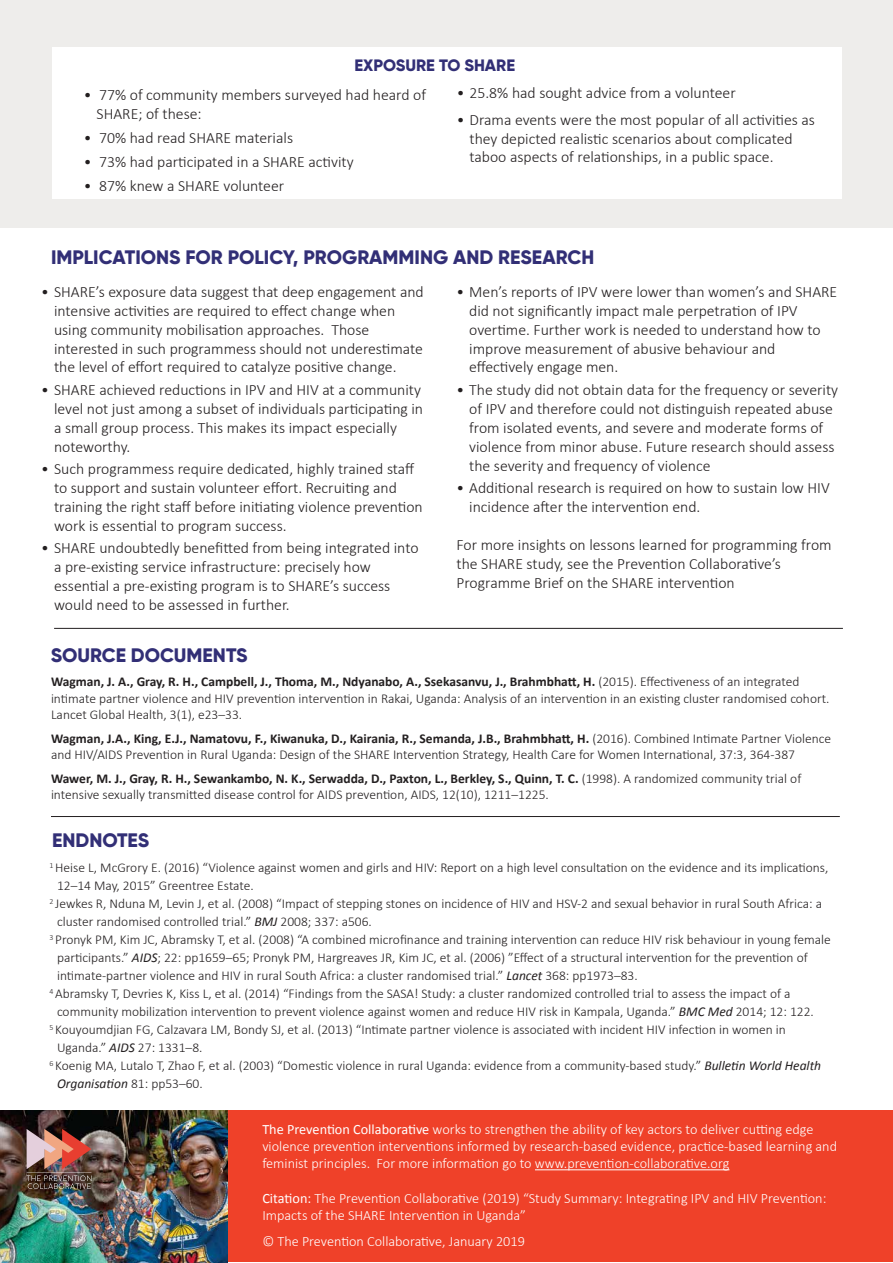
<style>
.page{position:relative;width:893px;height:1263px;background:#fff}
.page>*{position:absolute;margin:0;border:0;box-sizing:border-box;transform-origin:0 0}
.t1{font:800 19.5px "Gilroy";color:#322f76}
.t2{font:800 16.5px "Gilroy";color:#322f76}
.t3{font:300 15.75px/18.9px "Calibri";color:#231f20}
.t4{font:300 14.25px/17.1px "Calibri";color:#fff}
.t5{font:300 13.5px/16.2px "Calibri";color:#231f20}
.t6{font:italic 13.5px "Calibri";color:#231f20}
.s1{font-weight:700}
.s2{font-weight:400;font-style:italic}
.s3{font-weight:300;font-style:normal}
.s4{font-weight:400}
</style>
<div class="page">
<div style="left:0;top:0;width:893px;height:228px;background:#eeedeb"></div>
<div style="left:0;top:1110px;width:893px;height:152px;background:#ef4129"></div>
<img style="left:0;top:1110px;width:228px;height:152px">
<img style="left:27px;top:1129px;width:64px;height:60px">
<hr style="left:51px;top:816px;width:789px;height:1px;background:#231f20">
<hr style="left:535px;top:1169px;width:194px;height:1px;background:#fff">
<hr style="left:54px;top:628px;width:789px;height:1px;background:#231f20">
<div style="left:53px;top:47px;width:789px;height:152px;background:#fff"></div>
<p class="t2" style="left:354px;top:54px;width:162px">EXPOSURE TO SHARE</p>
<p class="t3" style="left:97px;top:84px;width:331px;text-indent:-13px">• 77% of community members surveyed had heard of<br>SHARE; of these:</p>
<p class="t3" style="left:84px;top:127px;width:211px">• 70% had read SHARE materials</p>
<p class="t3" style="left:84px;top:151px;width:271px">• 73% had participated in a SHARE activity</p>
<p class="t3" style="left:84px;top:175px;width:202px">• 87% knew a SHARE volunteer</p>
<p class="t3" style="left:457px;top:83px;width:281px">• 25.8% had sought advice from a volunteer</p>
<p class="t3" style="left:469px;top:109px;width:347px;text-indent:-13px">• Drama events were the most popular of all activities as they depicted realistic scenarios about complicated taboo aspects of relationships, in a public space.</p>
<h1 class="t1" style="left:51px;top:245px;width:545px">IMPLICATIONS FOR POLICY, PROGRAMMING AND RESEARCH</h1>
<p class="t3" style="left:54px;top:281px;width:371px;text-indent:-13px">• SHARE’s exposure data suggest that deep engagement and intensive activities are required to effect change when using community mobilisation approaches. Those interested in such programmess should not underestimate the level of effort required to catalyze positive change.</p>
<p class="t3" style="left:54px;top:379px;width:371px;text-indent:-13px">• SHARE achieved reductions in IPV and HIV at a community level not just among a subset of individuals participating in a small group process. This makes its impact especially noteworthy.</p>
<p class="t3" style="left:54px;top:459px;width:370px;text-indent:-13px">• Such programmess require dedicated, highly trained staff to support and sustain volunteer effort. Recruiting and training the right staff before initiating violence prevention work is essential to program success.</p>
<p class="t3" style="left:54px;top:538px;width:366px;text-indent:-13px">• SHARE undoubtedly benefitted from being integrated into a pre-existing service infrastructure: precisely how essential a pre-existing program is to SHARE’s success would need to be assessed in further.</p>
<h1 class="t1" style="left:51px;top:643px;width:198px">SOURCE DOCUMENTS</h1>
<p class="t3" style="left:469px;top:281px;width:370px;text-indent:-13px">• Men’s reports of IPV were lower than women’s and SHARE did not significantly impact male perpetration of IPV overtime. Further work is needed to understand how to improve measurement of abusive behaviour and effectively engage men.</p>
<p class="t3" style="left:469px;top:379px;width:370px;text-indent:-13px">• The study did not obtain data for the frequency or severity of IPV and therefore could not distinguish repeated abuse from isolated events, and severe and moderate forms of violence from minor abuse. Future research should assess the severity and frequency of violence</p>
<p class="t3" style="left:469px;top:478px;width:362px;text-indent:-13px">• Additional research is required on how to sustain low HIV incidence after the intervention end.</p>
<p class="t3" style="left:456px;top:534px;width:377px">For more insights on lessons learned for programming from the SHARE study, see the Prevention Collaborative’s<br>Programme Brief on the SHARE intervention</p>
<p class="t5" style="left:51px;top:673px;width:780px"><span class="s1">Wagman, J. A., Gray, R. H., Campbell, J., Thoma, M., Ndyanabo, A., Ssekasanvu, J., Brahmbhatt, H.</span> (2015). Effectiveness of an integrated intimate partner violence and HIV prevention intervention in Rakai, Uganda: Analysis of an intervention in an existing cluster randomised cohort.<br>Lancet Global Health, 3(1), e23–33.</p>
<p class="t5" style="left:51px;top:730px;width:782px"><span class="s1">Wagman, J.A., King, E.J., Namatovu, F., Kiwanuka, D., Kairania, R., Semanda, J.B., Brahmbhatt, H.</span> (2016). Combined Intimate Partner Violence and HIV/AIDS Prevention in Rural Uganda: Design of the SHARE Intervention Strategy, Health Care for Women International, 37:3, 364-387</p>
<p class="t5" style="left:51px;top:770px;width:752px"><span class="s1">Wawer, M. J., Gray, R. H., Sewankambo, N. K., Serwadda, D., Paxton, L., Berkley, S., Quinn, T. C.</span> (1998). A randomized community trial of intensive sexually transmitted disease control for AIDS prevention, AIDS, 12(10), 1211–1225.</p>
<h1 class="t1" style="left:52px;top:828px;width:99px">ENDNOTES</h1>
<p class="t5" style="left:50px;top:859px;width:780px"><sup>1</sup> Heise L, McGrory E. (2016) “Violence against women and girls and HIV: Report on a high level consultation on the evidence and its implications,</p>
<p class="t5" style="left:57px;top:877px;width:198px">12–14 May, 2015” Greentree Estate.</p>
<p class="t5" style="left:50px;top:895px;width:774px"><sup>2</sup> Jewkes R, Nduna M, Levin J, et al. (2008) “Impact of stepping stones on incidence of HIV and HSV-2 and sexual behavior in rural South Africa: a</p>
<p class="t5" style="left:57px;top:913px;width:316px">cluster randomised controlled trial.” <span class="s2">BMJ</span> 2008; 337: a506.</p>
<p class="t5" style="left:50px;top:931px;width:783px"><sup>3</sup> Pronyk PM, Kim JC, Abramsky T, et al. (2008) “A combined microfinance and training intervention can reduce HIV risk behaviour in young female</p>
<p class="t5" style="left:57px;top:949px;width:752px">participants.” <span class="s2">AIDS</span>; 22: pp1659–65; Pronyk PM, Hargreaves JR, Kim JC, et al. (2006) ”Effect of a structural intervention for the prevention of</p>
<p class="t5" style="left:57px;top:967px;width:582px">intimate-partner violence and HIV in rural South Africa: a cluster randomised trial.” <span class="s2">Lancet</span> 368: pp1973–83.</p>
<p class="t5" style="left:50px;top:985px;width:743px"><sup>4</sup> Abramsky T, Devries K, Kiss L, et al. (2014) “Findings from the SASA! Study: a cluster randomized controlled trial to assess the impact of a</p>
<p class="t5" style="left:57px;top:1003px;width:758px">community mobilization intervention to prevent violence against women and reduce HIV risk in Kampala, Uganda.” <span class="s2">BMC Med</span> 2014; 12: 122.</p>
<p class="t5" style="left:50px;top:1021px;width:738px"><sup>5</sup> Kouyoumdjian FG, Calzavara LM, Bondy SJ, et al. (2013) “Intimate partner violence is associated with incident HIV infection in women in</p>
<p class="t5" style="left:57px;top:1039px;width:147px">Uganda.” <span class="s2">AIDS</span> 27: 1331–8.</p>
<p class="t5" style="left:50px;top:1057px;width:773px"><sup>6</sup> Koenig MA, Lutalo T, Zhao F, et al. (2003) “Domestic violence in rural Uganda: evidence from a community-based study.” <span class="s2">Bulletin World Health</span></p>
<p class="t6" style="left:57px;top:1074px;width:147px">Organisation <span class="s3">81: pp53–60.</span></p>
<p class="t4" style="left:262px;top:1120px;width:576px"><span class="s4">The Prevention Collaborative</span> works to strengthen the ability of key actors to deliver cutting edge violence prevention interventions informed by research-based evidence, practice-based learning and feminist principles. For more information go to www.prevention-collaborative.org</p>
<p class="t4" style="left:262px;top:1189px;width:566px"><span class="s4">Citation:</span> The Prevention Collaborative (2019) “Study Summary: Integrating IPV and HIV Prevention:<br>Impacts of the SHARE Intervention in Uganda”</p>
<p class="t4" style="left:262px;top:1232px;width:264px">© The Prevention Collaborative, January 2019</p>
</div>
